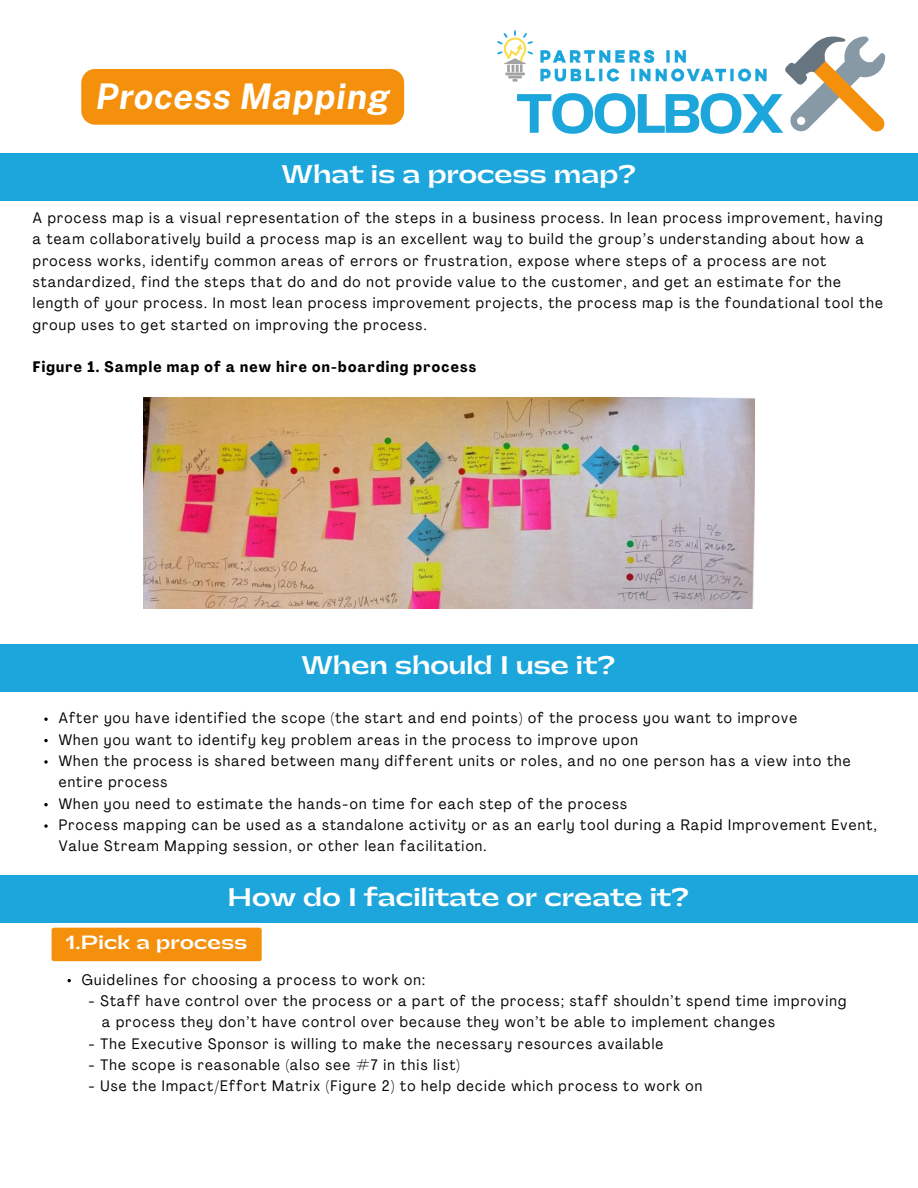
<style>
.page{position:relative;width:918px;height:1188px;background:#fff}
.page>*{position:absolute;margin:0;border:0;box-sizing:border-box;transform-origin:0 0}
.t1{font:700 58.2px "Telegraf";letter-spacing:-.06em;color:#1da6db}
.t2{font:italic 700 35.25px "Public Sans";letter-spacing:.02em;color:#fff}
.t3{font:700 24px "Gatwick";color:#fff}
.t4{font:700 18px "Gatwick";letter-spacing:.02em;color:#fff}
.t5{font:condensed 15px/21.3px "Agrandir";letter-spacing:.085em;color:#000}
.t6{font:700 condensed 15px "Agrandir";letter-spacing:.085em;color:#000}
</style>
<div class="page">
<div style="left:0;top:153px;width:918px;height:47px;background:#1da6db"></div>
<img style="left:497px;top:31px;width:270px;height:51px">
<svg style="left:785px;top:36px;width:100px;height:96px"></svg>
<div style="left:0;top:644px;width:918px;height:47px;background:#1da6db"></div>
<svg style="left:44px;top:718px;width:4px;height:3px"></svg>
<svg style="left:44px;top:739px;width:4px;height:3px"></svg>
<svg style="left:44px;top:760px;width:4px;height:4px"></svg>
<svg style="left:44px;top:803px;width:4px;height:3px"></svg>
<svg style="left:44px;top:824px;width:4px;height:4px"></svg>
<img style="left:143px;top:397px;width:611px;height:212px">
<div style="left:81px;top:69px;width:323px;height:56px;background:#f4900c;border-radius:14px"></div>
<div style="left:0;top:876px;width:918px;height:47px;background:#1da6db"></div>
<div style="left:52px;top:928px;width:210px;height:33px;background:#f4900c"></div>
<p class="t2" style="left:96px;top:75px;width:295px">Process Mapping</p>
<h3 class="t1" style="left:515px;top:89px;width:271px">TOOLBOX</h3>
<p class="t3" style="left:282px;top:163px;width:356px">What is a process map?</p>
<h2 class="t5" style="left:33px;top:208px;width:851px">A process map is a visual representation of the steps in a business process. In lean process improvement, having a team collaboratively build a process map is an excellent way to build the group’s understanding about how a process works, identify common areas of errors or frustration, expose where steps of a process are not standardized, find the steps that do and do not provide value to the customer, and get an estimate for the length of your process. In most lean process improvement projects, the process map is the foundational tool the group uses to get started on improving the process.</h2>
<p class="t6" style="left:33px;top:361px;width:445px">Figure 1. Sample map of a new hire on-boarding process</p>
<p class="t3" style="left:301px;top:654px;width:316px">When should I use it?</p>
<p class="t5" style="left:59px;top:709px;width:740px">After you have identified the scope (the start and end points) of the process you want to improve</p>
<p class="t5" style="left:59px;top:730px;width:581px">When you want to identify key problem areas in the process to improve upon</p>
<h3 class="t5" style="left:59px;top:751px;width:793px">When the process is shared between many different units or roles, and no one person has a view into the entire process</h3>
<p class="t5" style="left:59px;top:794px;width:570px">When you need to estimate the hands-on time for each step of the process</p>
<p class="t5" style="left:59px;top:816px;width:820px">Process mapping can be used as a standalone activity or as an early tool during a Rapid Improvement Event,<br>Value Stream Mapping session, or other lean facilitation.</p>
<p class="t3" style="left:228px;top:885px;width:463px">How do I facilitate or create it?</p>
<p class="t4" style="left:66px;top:934px;width:183px">1.Pick a process</p>
<h3 class="t5" style="left:82px;top:970px;width:345px">Guidelines for choosing a process to work on:</h3>
<p class="t5" style="left:88px;top:992px;width:760px">- Staff have control over the process or a part of the process; staff shouldn’t spend time improving</p>
<p class="t5" style="left:102px;top:1013px;width:674px">a process they don’t have control over because they won’t be able to implement changes</p>
<p class="t5" style="left:88px;top:1034px;width:576px">- The Executive Sponsor is willing to make the necessary resources available</p>
<p class="t5" style="left:88px;top:1056px;width:373px">- The scope is reasonable (also see #7 in this list)</p>
<p class="t5" style="left:88px;top:1077px;width:615px">- Use the Impact/Effort Matrix (Figure 2) to help decide which process to work on</p>
</div>
